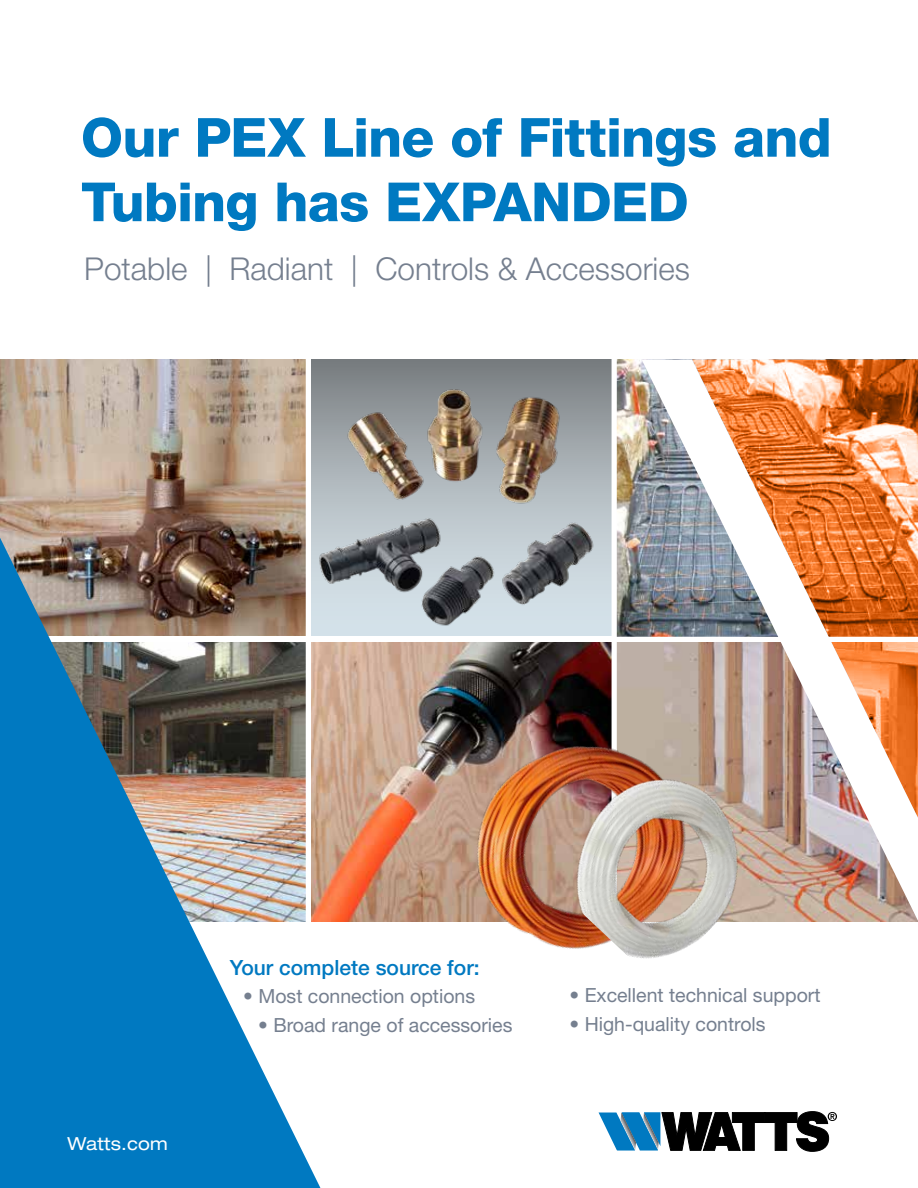
<style>
.page{position:relative;width:918px;height:1188px;background:#fff}
.page>*{position:absolute;margin:0;border:0;box-sizing:border-box;transform-origin:0 0}
.t1{font:800 54px/64.5px "Helvetica Neue LT Std";letter-spacing:-.015em;color:#0079c1}
.t2{font:300 31.5px "Helvetica Neue LT Std";color:#757f8f}
.t3{font:500 21px "Helvetica Neue LT Std";color:#0079c1}
.t4{font:19.5px "Helvetica Neue LT Std";color:#757f8f}
.t5{font:expanded 18px "Helvetica Neue LT Std";letter-spacing:.01em;color:#fff;scale:.96 1}
</style>
<div class="page">
<svg style="left:599px;top:1112px;width:238px;height:39px"></svg>
<img style="left:320px;top:642px;width:598px;height:280px">
<img style="left:0;top:359px;width:918px;height:278px">
<img style="left:419px;top:675px;width:338px;height:265px">
<img style="left:540px;top:743px;width:225px;height:216px">
<img style="left:0;top:538px;width:320px;height:650px">
<h1 class="t1" style="left:81px;top:105px;width:752px">Our PEX Line of Fittings and<br>Tubing has EXPANDED</h1>
<h2 class="t2" style="left:84px;top:250px;width:607px">Potable | Radiant | Controls &amp; Accessories</h2>
<p class="t5" style="left:68px;top:1133px;width:106px">Watts.com</p>
<p class="t3" style="left:230px;top:955px;width:251px">Your complete source for:</p>
<p class="t4" style="left:243px;top:985px;width:233px">• Most connection options</p>
<p class="t4" style="left:258px;top:1013px;width:256px">• Broad range of accessories</p>
<p class="t4" style="left:570px;top:983px;width:253px">• Excellent technical support</p>
<p class="t4" style="left:570px;top:1012px;width:198px">• High-quality controls</p>
</div>
